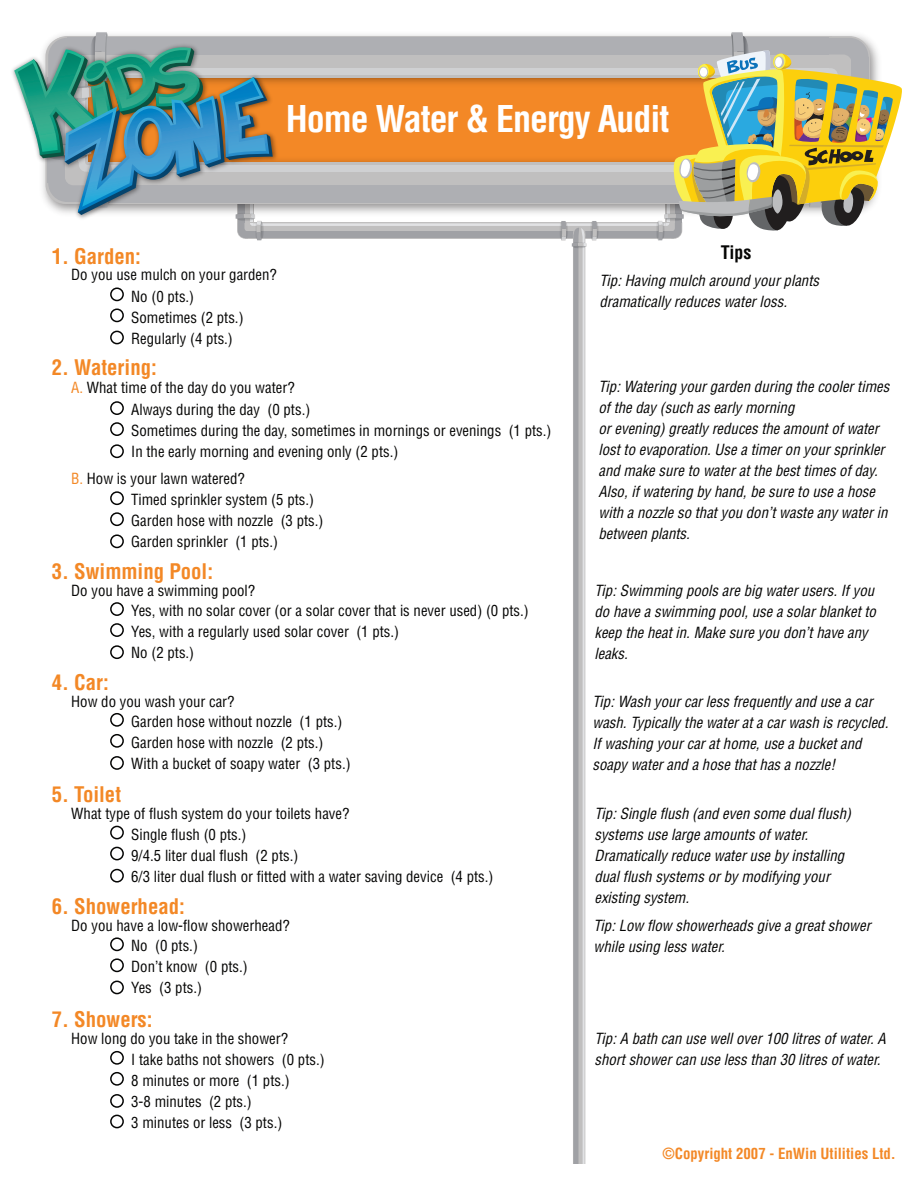
<style>
.page{position:relative;width:918px;height:1188px;background:#fff}
.page>*{position:absolute;margin:0;border:0;box-sizing:border-box;transform-origin:0 0}
.t1{font:700 condensed 36px "Helvetica";letter-spacing:-.03em;color:#fff}
.t2{font:700 condensed 21px "Helvetica";color:#f38826}
.t3{font:700 condensed 18.15px "Helvetica";color:#050504}
.t4{font:italic condensed 15px/21px "Helvetica";color:#050504}
.t5{font:condensed 15px/21px "Helvetica";color:#050504}
.t6{font:700 condensed 15px "Helvetica";color:#f38826}
.s1{color:#f38826}
</style>
<div class="page">
<div style="left:439px;top:222px;width:235px;height:17px;background:#c0bfbf"></div>
<hr style="left:439px;top:223px;width:227px;height:3px;background:#e1e2e4">
<div style="left:439px;top:231px;width:235px;height:7px;background:#a0a1a5"></div>
<svg style="left:655px;top:222px;width:5px;height:17px"></svg>
<div style="left:245px;top:222px;width:235px;height:17px;background:#c0bfbf"></div>
<hr style="left:254px;top:223px;width:226px;height:3px;background:#e1e2e4">
<div style="left:245px;top:231px;width:235px;height:7px;background:#a0a1a5"></div>
<svg style="left:594px;top:222px;width:5px;height:17px"></svg>
<svg style="left:563px;top:222px;width:5px;height:17px"></svg>
<svg style="left:559px;top:222px;width:5px;height:17px"></svg>
<svg style="left:561px;top:221px;width:5px;height:20px"></svg>
<svg style="left:280px;top:77px;width:378px;height:85px;background:#ef8627"></svg>
<div style="left:82px;top:162px;width:767px;height:42px;background:#c0bfbf"></div>
<div style="left:100px;top:165px;width:728px;height:6px;background:#cfd0d2"></div>
<div style="left:100px;top:185px;width:749px;height:17px;background:#aeafb3"></div>
<div style="left:67px;top:36px;width:764px;height:41px;background:#c0bfbf"></div>
<div style="left:88px;top:68px;width:729px;height:7px;background:#cfd0d2"></div>
<div style="left:67px;top:37px;width:750px;height:17px;background:#aeafb3"></div>
<svg style="left:658px;top:32px;width:244px;height:208px"></svg>
<img style="left:12px;top:54px;width:268px;height:162px">
<svg style="left:14px;top:32px;width:259px;height:208px"></svg>
<div style="left:110px;top:288px;width:14px;height:13px;border:2px solid #050504;border-radius:50%"></div>
<div style="left:110px;top:309px;width:14px;height:13px;border:2px solid #050504;border-radius:50%"></div>
<div style="left:110px;top:331px;width:14px;height:13px;border:2px solid #050504;border-radius:50%"></div>
<div style="left:110px;top:401px;width:14px;height:14px;border:2px solid #050504;border-radius:50%"></div>
<div style="left:110px;top:422px;width:14px;height:14px;border:2px solid #050504;border-radius:50%"></div>
<div style="left:110px;top:444px;width:14px;height:14px;border:2px solid #050504;border-radius:50%"></div>
<div style="left:110px;top:491px;width:14px;height:14px;border:2px solid #050504;border-radius:50%"></div>
<div style="left:110px;top:512px;width:14px;height:14px;border:2px solid #050504;border-radius:50%"></div>
<div style="left:110px;top:534px;width:14px;height:14px;border:2px solid #050504;border-radius:50%"></div>
<div style="left:110px;top:602px;width:14px;height:14px;border:2px solid #050504;border-radius:50%"></div>
<div style="left:110px;top:623px;width:14px;height:14px;border:2px solid #050504;border-radius:50%"></div>
<div style="left:110px;top:645px;width:14px;height:14px;border:2px solid #050504;border-radius:50%"></div>
<div style="left:110px;top:713px;width:14px;height:14px;border:2px solid #050504;border-radius:50%"></div>
<div style="left:110px;top:734px;width:14px;height:14px;border:2px solid #050504;border-radius:50%"></div>
<div style="left:110px;top:756px;width:14px;height:14px;border:2px solid #050504;border-radius:50%"></div>
<div style="left:110px;top:937px;width:14px;height:14px;border:2px solid #050504;border-radius:50%"></div>
<div style="left:110px;top:958px;width:14px;height:14px;border:2px solid #050504;border-radius:50%"></div>
<div style="left:110px;top:981px;width:14px;height:13px;border:2px solid #050504;border-radius:50%"></div>
<div style="left:110px;top:1051px;width:14px;height:14px;border:2px solid #050504;border-radius:50%"></div>
<div style="left:110px;top:1072px;width:14px;height:14px;border:2px solid #050504;border-radius:50%"></div>
<div style="left:110px;top:1094px;width:14px;height:14px;border:2px solid #050504;border-radius:50%"></div>
<div style="left:110px;top:1115px;width:14px;height:13px;border:2px solid #050504;border-radius:50%"></div>
<div style="left:110px;top:826px;width:14px;height:13px;border:2px solid #050504;border-radius:50%"></div>
<div style="left:110px;top:847px;width:14px;height:13px;border:2px solid #050504;border-radius:50%"></div>
<div style="left:110px;top:869px;width:14px;height:14px;border:2px solid #050504;border-radius:50%"></div>
<svg style="left:572px;top:221px;width:25px;height:943px"></svg>
<h1 class="t1" style="left:286px;top:96px;width:385px">Home Water &amp; Energy Audit</h1>
<h2 class="t2" style="left:52px;top:243px;width:91px">1. Garden:</h2>
<p class="t5" style="left:71px;top:264px;width:207px">Do you use mulch on your garden?</p>
<p class="t5" style="left:131px;top:286px;width:114px">No (0 pts.)<br>Sometimes (2 pts.)<br>Regularly (4 pts.)</p>
<p class="t3" style="left:721px;top:241px;width:32px">Tips</p>
<p class="t4" style="left:600px;top:270px;width:221px">Tip: Having mulch around your plants dramatically reduces water loss.</p>
<h2 class="t2" style="left:52px;top:355px;width:107px">2. Watering:</h2>
<p class="t5" style="left:71px;top:377px;width:225px"><span class="s1">A.</span> What time of the day do you water?</p>
<p class="t5" style="left:131px;top:399px;width:422px">Always during the day (0 pts.)<br>Sometimes during the day, sometimes in mornings or evenings (1 pts.)<br>In the early morning and evening only (2 pts.)</p>
<p class="t5" style="left:131px;top:467px;width:194px;text-indent:-60px"><span class="s1">B.</span> How is your lawn watered?<br>Timed sprinkler system (5 pts.)<br>Garden hose with nozzle (3 pts.)<br>Garden sprinkler (1 pts.)</p>
<h2 class="t2" style="left:52px;top:558px;width:163px">3. Swimming Pool:</h2>
<p class="t5" style="left:71px;top:580px;width:186px">Do you have a swimming pool?</p>
<h2 class="t2" style="left:52px;top:669px;width:59px">4. Car:</h2>
<p class="t5" style="left:131px;top:600px;width:399px">Yes, with no solar cover (or a solar cover that is never used) (0 pts.)<br>Yes, with a regularly used solar cover (1 pts.)<br>No (2 pts.)</p>
<p class="t5" style="left:71px;top:691px;width:165px">How do you wash your car?</p>
<h2 class="t2" style="left:52px;top:781px;width:71px">5. Toilet</h2>
<p class="t5" style="left:131px;top:711px;width:221px">Garden hose without nozzle (1 pts.)<br>Garden hose with nozzle (2 pts.)<br>With a bucket of soapy water (3 pts.)</p>
<p class="t5" style="left:71px;top:803px;width:280px">What type of flush system do your toilets have?</p>
<p class="t5" style="left:131px;top:824px;width:364px">Single flush (0 pts.)<br>9/4.5 liter dual flush (2 pts.)<br>6/3 liter dual flush or fitted with a water saving device (4 pts.)</p>
<h2 class="t2" style="left:52px;top:894px;width:135px">6. Showerhead:</h2>
<p class="t5" style="left:131px;top:915px;width:160px;text-indent:-60px">Do you have a low-flow showerhead?<br>No (0 pts.)<br>Don’t know (0 pts.)<br>Yes (3 pts.)</p>
<h2 class="t2" style="left:52px;top:1006px;width:102px">7. Showers:</h2>
<p class="t5" style="left:71px;top:1028px;width:218px">How long do you take in the shower?</p>
<p class="t5" style="left:131px;top:1049px;width:195px">I take baths not showers (0 pts.)<br>8 minutes or more (1 pts.)<br>3-8 minutes (2 pts.)<br>3 minutes or less (3 pts.)</p>
<p class="t4" style="left:599px;top:376px;width:292px">Tip: Watering your garden during the cooler times of the day (such as early morning<br>or evening) greatly reduces the amount of water lost to evaporation. Use a timer on your sprinkler and make sure to water at the best times of day.<br>Also, if watering by hand, be sure to use a hose with a nozzle so that you don’t waste any water in between plants.</p>
<p class="t4" style="left:595px;top:580px;width:283px">Tip: Swimming pools are big water users. If you do have a swimming pool, use a solar blanket to keep the heat in. Make sure you don’t have any leaks.</p>
<p class="t4" style="left:593px;top:691px;width:297px">Tip: Wash your car less frequently and use a car wash. Typically the water at a car wash is recycled.<br>If washing your car at home, use a bucket and soapy water and a hose that has a nozzle!</p>
<p class="t4" style="left:595px;top:803px;width:258px">Tip: Single flush (and even some dual flush) systems use large amounts of water.<br>Dramatically reduce water use by installing dual flush systems or by modifying your existing system.</p>
<p class="t4" style="left:594px;top:915px;width:279px">Tip: Low flow showerheads give a great shower while using less water.</p>
<p class="t4" style="left:595px;top:1028px;width:293px">Tip: A bath can use well over 100 litres of water. A short shower can use less than 30 litres of water.</p>
<p class="t6" style="left:663px;top:1144px;width:235px">©Copyright 2007 - EnWin Utilities Ltd.</p>
</div>
